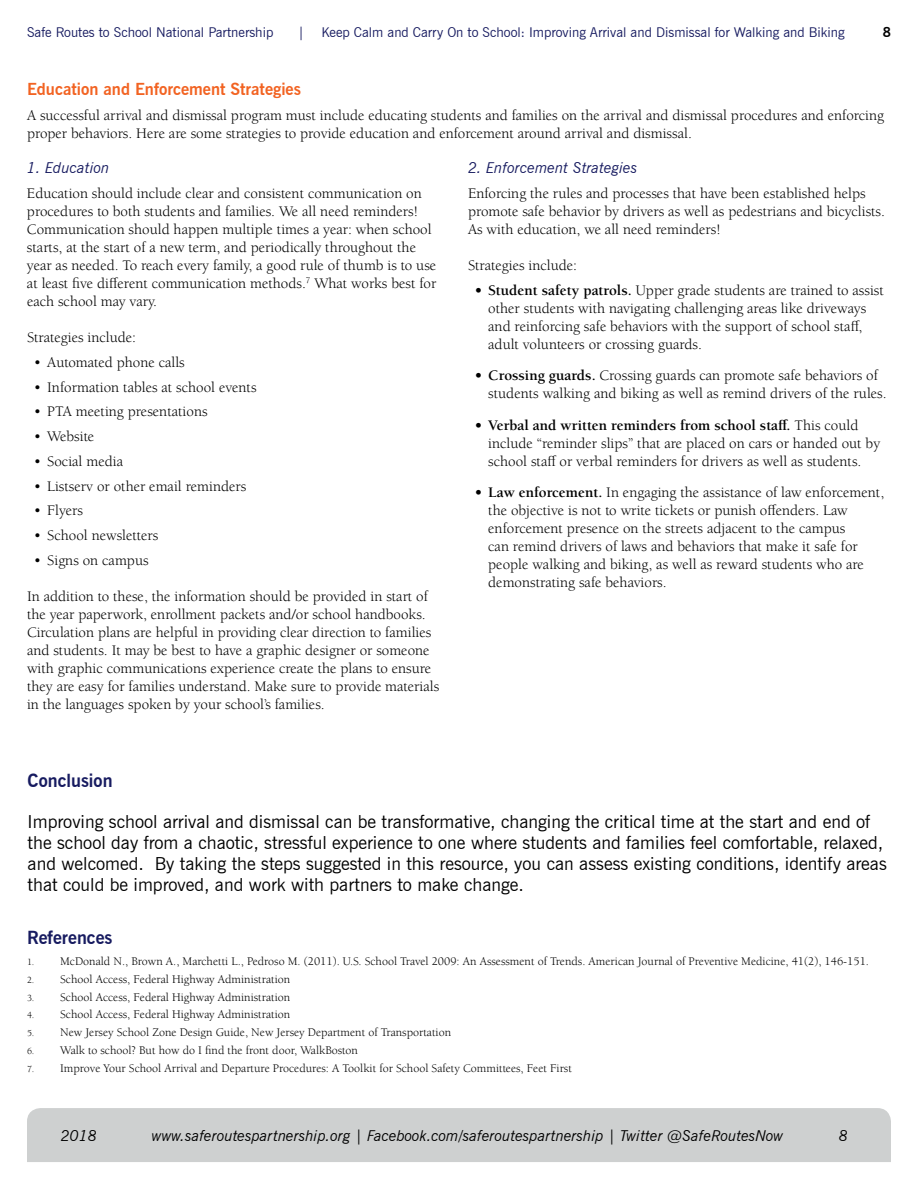
<style>
.page{position:relative;width:918px;height:1188px;background:#fff}
.page>*{position:absolute;margin:0;border:0;box-sizing:border-box;transform-origin:0 0}
.t1{font:18px/21px "News Gothic BT";color:#000}
.t2{font:700 18px "News Gothic BT";color:#171b60}
.t3{font:700 16.5px "News Gothic BT";color:#f26322}
.t4{font:15px/18px "Berkeley Std";color:#000}
.t5{font:italic 15px "News Gothic BT";color:#000}
.t6{font:italic 15px "News Gothic BT";color:#171b60}
.t7{font:13.5px "News Gothic BT";color:#171b60}
.t8{font:700 13.5px "News Gothic BT";color:#000}
.t9{font:12px "Berkeley Std";color:#000}
.s1{font-weight:700}
.s2{font-size:9.6px}
</style>
<div class="page">
<div style="left:27px;top:1108px;width:864px;height:54px;background:#ced0d0"></div>
<p class="t7" style="left:27px;top:24px;width:248px">Safe Routes to School National Partnership</p>
<p class="t7" style="left:298px;top:24px;width:8px">|</p>
<p class="t7" style="left:321px;top:24px;width:525px">Keep Calm and Carry On to School: Improving Arrival and Dismissal for Walking and Biking</p>
<p class="t8" style="left:883px;top:24px;width:10px">8</p>
<p class="t3" style="left:27px;top:79px;width:276px">Education and Enforcement Strategies</p>
<p class="t4" style="left:27px;top:106px;width:859px">A successful arrival and dismissal program must include educating students and families on the arrival and dismissal procedures and enforcing proper behaviors. Here are some strategies to provide education and enforcement around arrival and dismissal.</p>
<p class="t6" style="left:27px;top:159px;width:84px">1. Education</p>
<p class="t4" style="left:27px;top:185px;width:411px">Education should include clear and consistent communication on procedures to both students and families. We all need reminders!<br>Communication should happen multiple times a year: when school starts, at the start of a new term, and periodically throughout the year as needed. To reach every family, a good rule of thumb is to use at least five different communication methods.<sup>7</sup> What works best for each school may vary.</p>
<p class="t4" style="left:27px;top:329px;width:111px">Strategies include:</p>
<p class="t4" style="left:34px;top:353px;width:153px">• Automated phone calls</p>
<p class="t4" style="left:34px;top:378px;width:224px">• Information tables at school events</p>
<p class="t4" style="left:34px;top:403px;width:175px">• PTA meeting presentations</p>
<p class="t4" style="left:34px;top:428px;width:62px">• Website</p>
<p class="t4" style="left:34px;top:452px;width:91px">• Social media</p>
<p class="t4" style="left:34px;top:477px;width:214px">• Listserv or other email reminders</p>
<p class="t4" style="left:34px;top:502px;width:51px">• Flyers</p>
<p class="t4" style="left:34px;top:527px;width:126px">• School newsletters</p>
<p class="t4" style="left:34px;top:551px;width:116px">• Signs on campus</p>
<p class="t4" style="left:27px;top:587px;width:414px">In addition to these, the information should be provided in start of the year paperwork, enrollment packets and/or school handbooks.<br>Circulation plans are helpful in providing clear direction to families and students. It may be best to have a graphic designer or someone with graphic communications experience create the plans to ensure they are easy for families understand. Make sure to provide materials in the languages spoken by your school’s families.</p>
<p class="t6" style="left:468px;top:159px;width:171px">2. Enforcement Strategies</p>
<p class="t4" style="left:468px;top:185px;width:419px">Enforcing the rules and processes that have been established helps promote safe behavior by drivers as well as pedestrians and bicyclists.<br>As with education, we all need reminders!</p>
<p class="t4" style="left:468px;top:257px;width:111px">Strategies include:</p>
<p class="t4" style="left:488px;top:281px;width:397px;text-indent:-14px"><span class="s1">• Student safety patrols.</span> Upper grade students are trained to assist other students with navigating challenging areas like driveways and reinforcing safe behaviors with the support of school staff, adult volunteers or crossing guards.</p>
<p class="t4" style="left:488px;top:367px;width:400px;text-indent:-14px"><span class="s1">• Crossing guards.</span> Crossing guards can promote safe behaviors of students walking and biking as well as remind drivers of the rules.</p>
<p class="t4" style="left:488px;top:416px;width:394px;text-indent:-14px"><span class="s1">• Verbal and written reminders from school staff.</span> This could include “reminder slips” that are placed on cars or handed out by school staff or verbal reminders for drivers as well as students.</p>
<p class="t4" style="left:488px;top:484px;width:397px;text-indent:-14px"><span class="s1">• Law enforcement.</span> In engaging the assistance of law enforcement, the objective is not to write tickets or punish offenders. Law enforcement presence on the streets adjacent to the campus<br>can remind drivers of laws and behaviors that make it safe for people walking and biking, as well as reward students who are demonstrating safe behaviors.</p>
<p class="t2" style="left:28px;top:770px;width:86px">Conclusion</p>
<p class="t1" style="left:28px;top:811px;width:861px">Improving school arrival and dismissal can be transformative, changing the critical time at the start and end of the school day from a chaotic, stressful experience to one where students and families feel comfortable, relaxed, and welcomed. By taking the steps suggested in this resource, you can assess existing conditions, identify areas that could be improved, and work with partners to make change.</p>
<p class="t2" style="left:27px;top:926px;width:87px">References</p>
<p class="t9" style="left:27px;top:954px;width:844px"><span class="s2">1.</span> McDonald N., Brown A., Marchetti L., Pedroso M. (2011). U.S. School Travel 2009: An Assessment of Trends. American Journal of Preventive Medicine, 41(2), 146-151.</p>
<p class="t9" style="left:27px;top:972px;width:265px"><span class="s2">2.</span> School Access, Federal Highway Administration</p>
<p class="t9" style="left:27px;top:990px;width:265px"><span class="s2">3.</span> School Access, Federal Highway Administration</p>
<p class="t9" style="left:27px;top:1008px;width:265px"><span class="s2">4.</span> School Access, Federal Highway Administration</p>
<p class="t9" style="left:27px;top:1026px;width:426px"><span class="s2">5.</span> New Jersey School Zone Design Guide, New Jersey Department of Transportation</p>
<p class="t9" style="left:27px;top:1044px;width:332px"><span class="s2">6.</span> Walk to school? But how do I find the front door, WalkBoston</p>
<p class="t9" style="left:27px;top:1062px;width:546px"><span class="s2">7.</span> Improve Your School Arrival and Departure Procedures: A Toolkit for School Safety Committees, Feet First</p>
<p class="t5" style="left:61px;top:1127px;width:38px">2018</p>
<p class="t5" style="left:152px;top:1126px;width:633px">www.saferoutespartnership.org | Facebook.com/saferoutespartnership | Twitter @SafeRoutesNow</p>
<p class="t5" style="left:839px;top:1126px;width:11px">8</p>
</div>
